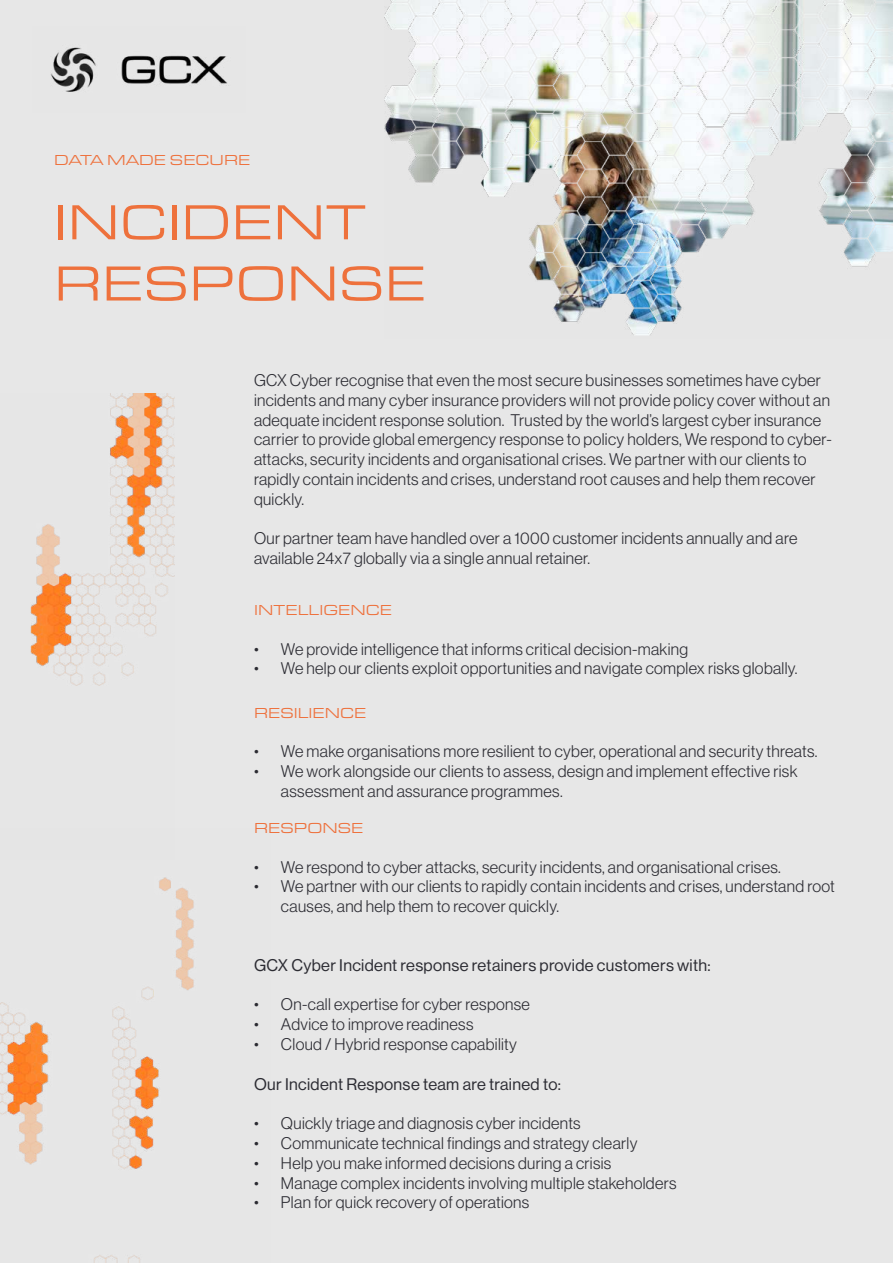
<style>
.page{position:relative;width:893px;height:1263px;background:#e7e7e7}
.page>*{position:absolute;margin:0;border:0;box-sizing:border-box;transform-origin:0 0}
.t1{font:51px/61.2px "Eurostile Ext";color:#ee713c}
.t2{font:16.5px/19.8px "N Haas Grotesk DS Pro 45 Lt";letter-spacing:.02em;color:#2c2c33}
.t3{font:16.5px "N Haas Grotesk DS Pro 55 Rg";letter-spacing:.02em;color:#2c2c33}
.t4{font:15px "Eurostile Ext";color:#ee723e}
</style>
<div class="page">
<img style="left:50px;top:47px;width:177px;height:45px">
<img style="left:0;top:877px;width:194px;height:386px">
<img style="left:30px;top:393px;width:144px;height:293px">
<img style="left:385px;top:0;width:508px;height:335px">
<p class="t4" style="left:54px;top:149px;width:198px">DATA MADE SECURE</p>
<h1 class="t1" style="left:54px;top:189px;width:374px">INCIDENT<br>RESPONSE</h1>
<p class="t2" style="left:254px;top:370px;width:579px">GCX Cyber recognise that even the most secure businesses sometimes have cyber incidents and many cyber insurance providers will not provide policy cover without an adequate incident response solution. Trusted by the world’s largest cyber insurance carrier to provide global emergency response to policy holders, We respond to cyber&shy;attacks, security incidents and organisational crises. We partner with our clients to rapidly contain incidents and crises, understand root causes and help them recover quickly.</p>
<p class="t2" style="left:254px;top:529px;width:545px">Our partner team have handled over a 1000 customer incidents annually and are available 24x7 globally via a single annual retainer.</p>
<p class="t4" style="left:254px;top:600px;width:140px">INTELLIGENCE</p>
<p class="t2" style="left:254px;top:639px;width:436px">• We provide intelligence that informs critical decision-making</p>
<p class="t2" style="left:254px;top:659px;width:545px">• We help our clients exploit opportunities and navigate complex risks globally.</p>
<p class="t4" style="left:254px;top:702px;width:114px">RESILIENCE</p>
<p class="t2" style="left:254px;top:741px;width:565px">• We make organisations more resilient to cyber, operational and security threats.</p>
<p class="t2" style="left:281px;top:761px;width:518px;text-indent:-27px">• We work alongside our clients to assess, design and implement effective risk assessment and assurance programmes.</p>
<p class="t4" style="left:254px;top:818px;width:111px">RESPONSE</p>
<p class="t2" style="left:254px;top:857px;width:528px">• We respond to cyber attacks, security incidents, and organisational crises.</p>
<p class="t2" style="left:281px;top:877px;width:555px;text-indent:-27px">• We partner with our clients to rapidly contain incidents and crises, understand root causes, and help them to recover quickly.</p>
<p class="t3" style="left:254px;top:956px;width:458px">GCX Cyber Incident response retainers provide customers with:</p>
<p class="t2" style="left:254px;top:995px;width:277px">• On-call expertise for cyber response</p>
<p class="t2" style="left:254px;top:1014px;width:221px">• Advice to improve readiness</p>
<p class="t2" style="left:254px;top:1034px;width:264px">• Cloud / Hybrid response capability</p>
<p class="t3" style="left:254px;top:1074px;width:308px">Our Incident Response team are trained to:</p>
<p class="t2" style="left:254px;top:1113px;width:328px">• Quickly triage and diagnosis cyber incidents</p>
<p class="t2" style="left:254px;top:1133px;width:385px">• Communicate technical findings and strategy clearly</p>
<p class="t2" style="left:254px;top:1153px;width:359px">• Help you make informed decisions during a crisis</p>
<p class="t2" style="left:254px;top:1173px;width:424px">• Manage complex incidents involving multiple stakeholders</p>
<p class="t2" style="left:254px;top:1193px;width:277px">• Plan for quick recovery of operations</p>
</div>
